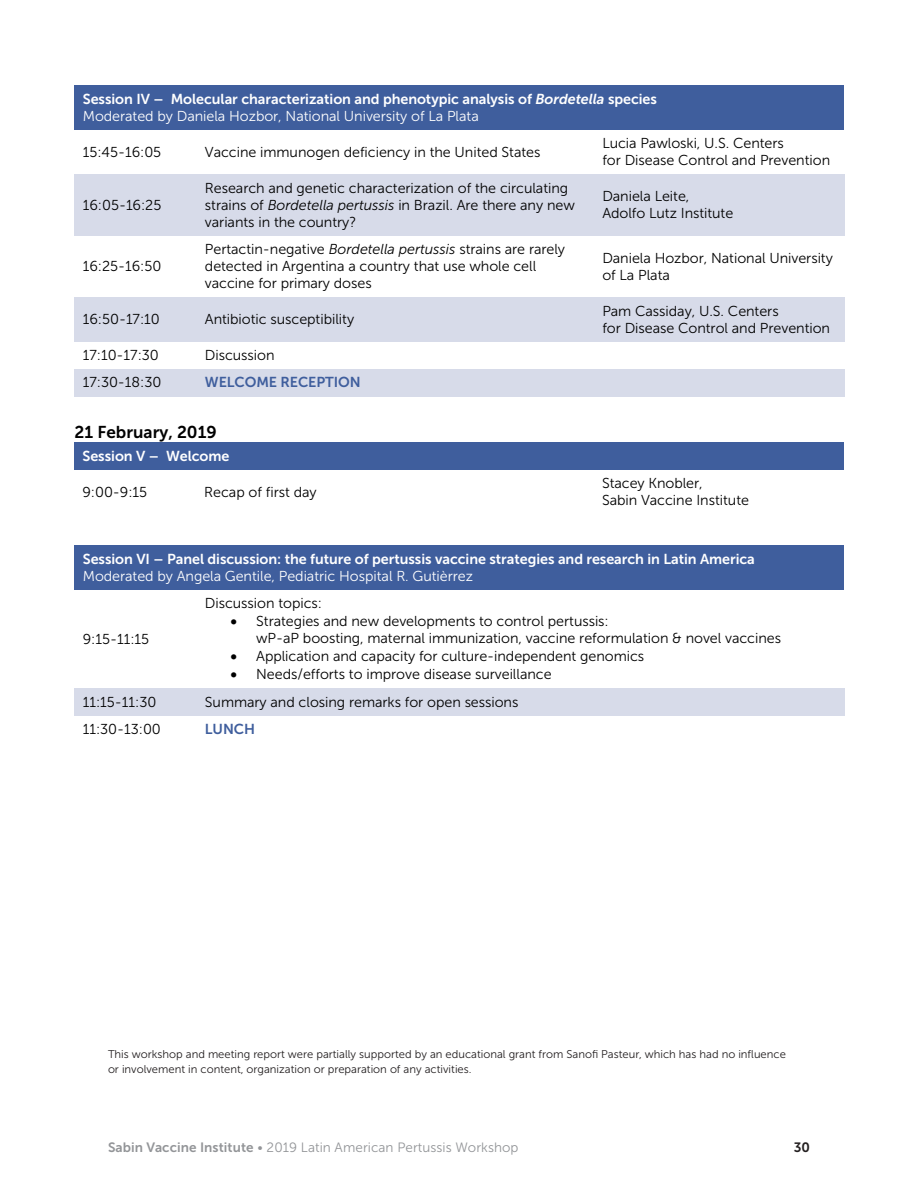
<style>
.page{position:relative;width:918px;height:1188px;background:#fff}
.page>*{position:absolute;margin:0;border:0;box-sizing:border-box;transform-origin:0 0}
.t1{font:17.1px "Museo Sans 700";color:#000}
.t2{font:14.4px/17.1px "Museo Sans 300";letter-spacing:-.005em;color:#000}
.t3{font:14.4px/17.1px "Museo Sans 700";letter-spacing:-.005em;color:#fff}
.t4{font:14.4px "Museo Sans 700";letter-spacing:-.005em;color:#3f5e9d}
.t5{font:13.5px "Museo Sans 300";letter-spacing:.005em;color:#939598}
.t6{font:13.5px "Museo Sans 700";color:#231f20}
.source{font:11.25px/15px "Museo Sans 300";color:#231f20}
.s1{font-style:italic}
.s2{font-family:"Museo Sans 300"}
.s3{font-family:"Museo Sans 700"}
</style>
<div class="page">
<div style="left:83px;top:90px;width:753px;height:17px;background:#3f5e9d"></div>
<div style="left:83px;top:107px;width:753px;height:17px;background:#3f5e9d"></div>
<div style="left:75px;top:85px;width:769px;height:5px;background:#3f5e9d"></div>
<div style="left:75px;top:124px;width:769px;height:6px;background:#3f5e9d"></div>
<div style="left:75px;top:174px;width:122px;height:62px;background:#d7dbe9"></div>
<div style="left:197px;top:174px;width:397px;height:62px;background:#d7dbe9"></div>
<div style="left:594px;top:174px;width:250px;height:62px;background:#d7dbe9"></div>
<div style="left:75px;top:297px;width:122px;height:45px;background:#d7dbe9"></div>
<div style="left:197px;top:297px;width:397px;height:45px;background:#d7dbe9"></div>
<div style="left:594px;top:297px;width:250px;height:45px;background:#d7dbe9"></div>
<div style="left:75px;top:369px;width:122px;height:27px;background:#d7dbe9"></div>
<div style="left:197px;top:369px;width:397px;height:27px;background:#d7dbe9"></div>
<div style="left:594px;top:369px;width:250px;height:27px;background:#d7dbe9"></div>
<div style="left:83px;top:448px;width:753px;height:17px;background:#3f5e9d"></div>
<div style="left:74px;top:443px;width:770px;height:5px;background:#3f5e9d"></div>
<div style="left:74px;top:465px;width:770px;height:5px;background:#3f5e9d"></div>
<div style="left:83px;top:550px;width:753px;height:17px;background:#3f5e9d"></div>
<div style="left:83px;top:567px;width:753px;height:17px;background:#3f5e9d"></div>
<div style="left:75px;top:545px;width:769px;height:5px;background:#3f5e9d"></div>
<div style="left:75px;top:584px;width:769px;height:6px;background:#3f5e9d"></div>
<div style="left:75px;top:688px;width:122px;height:27px;background:#d7dbe9"></div>
<div style="left:197px;top:688px;width:397px;height:27px;background:#d7dbe9"></div>
<div style="left:594px;top:688px;width:250px;height:27px;background:#d7dbe9"></div>
<p class="t3" style="left:83px;top:90px;width:576px">Session IV – Molecular characterization and phenotypic analysis of <span class="s1">Bordetella</span> species<br><span class="s2">Moderated by Daniela Hozbor, National University of La Plata</span></p>
<p class="t2" style="left:83px;top:143px;width:80px">15:45-16:05</p>
<p class="t2" style="left:205px;top:143px;width:337px">Vaccine immunogen deficiency in the United States</p>
<p class="t2" style="left:602px;top:135px;width:229px">Lucia Pawloski, U.S. Centers<br>for Disease Control and Prevention</p>
<p class="t2" style="left:83px;top:196px;width:80px">16:05-16:25</p>
<p class="t2" style="left:205px;top:179px;width:371px">Research and genetic characterization of the circulating strains of <span class="s1">Bordetella pertussis</span> in Brazil. Are there any new variants in the country?</p>
<p class="t2" style="left:602px;top:188px;width:133px">Daniela Leite,<br>Adolfo Lutz Institute</p>
<p class="t2" style="left:83px;top:258px;width:80px">16:25-16:50</p>
<p class="t2" style="left:205px;top:241px;width:362px">Pertactin-negative <span class="s1">Bordetella pertussis</span> strains are rarely detected in Argentina a country that use whole cell vaccine for primary doses</p>
<p class="t2" style="left:602px;top:249px;width:232px">Daniela Hozbor, National University of La Plata</p>
<p class="t2" style="left:83px;top:311px;width:78px">16:50-17:10</p>
<p class="t2" style="left:205px;top:311px;width:151px">Antibiotic susceptibility</p>
<p class="t2" style="left:602px;top:302px;width:229px">Pam Cassiday, U.S. Centers<br>for Disease Control and Prevention</p>
<p class="t2" style="left:83px;top:347px;width:77px">17:10-17:30</p>
<p class="t2" style="left:205px;top:347px;width:71px">Discussion</p>
<p class="t2" style="left:83px;top:374px;width:80px">17:30-18:30</p>
<p class="t4" style="left:205px;top:374px;width:157px">WELCOME RECEPTION</p>
<p class="t1" style="left:75px;top:422px;width:144px">21 February, 2019</p>
<p class="t3" style="left:83px;top:447px;width:148px">Session V – Welcome</p>
<p class="t2" style="left:83px;top:483px;width:66px">9:00-9:15</p>
<p class="t2" style="left:204px;top:483px;width:114px">Recap of first day</p>
<p class="t2" style="left:602px;top:475px;width:149px">Stacey Knobler,<br>Sabin Vaccine Institute</p>
<p class="t3" style="left:83px;top:550px;width:674px">Session VI – Panel discussion: the future of pertussis vaccine strategies and research in Latin America<br><span class="s2">Moderated by Angela Gentile, Pediatric Hospital R. Gutièrrez</span></p>
<p class="t2" style="left:83px;top:630px;width:68px">9:15-11:15</p>
<p class="t2" style="left:205px;top:595px;width:119px">Discussion topics:</p>
<p class="t2" style="left:256px;top:612px;width:526px;text-indent:-26px">• Strategies and new developments to control pertussis:<br>wP-aP boosting, maternal immunization, vaccine reformulation &amp; novel vaccines</p>
<p class="t2" style="left:231px;top:648px;width:415px">• Application and capacity for culture-independent genomics</p>
<p class="t2" style="left:231px;top:666px;width:323px">• Needs/efforts to improve disease surveillance</p>
<p class="t2" style="left:83px;top:693px;width:75px">11:15-11:30</p>
<p class="t2" style="left:205px;top:693px;width:315px">Summary and closing remarks for open sessions</p>
<p class="t2" style="left:83px;top:721px;width:80px">11:30-13:00</p>
<p class="t4" style="left:205px;top:721px;width:52px">LUNCH</p>
<p class="source" style="left:108px;top:1047px;width:679px">This workshop and meeting report were partially supported by an educational grant from Sanofi Pasteur, which has had no influence or involvement in content, organization or preparation of any activities.</p>
<p class="t5" style="left:108px;top:1140px;width:412px"><span class="s3">Sabin Vaccine Institute</span> • 2019 Latin American Pertussis Workshop</p>
<p class="t6" style="left:794px;top:1140px;width:18px">30</p>
</div>
